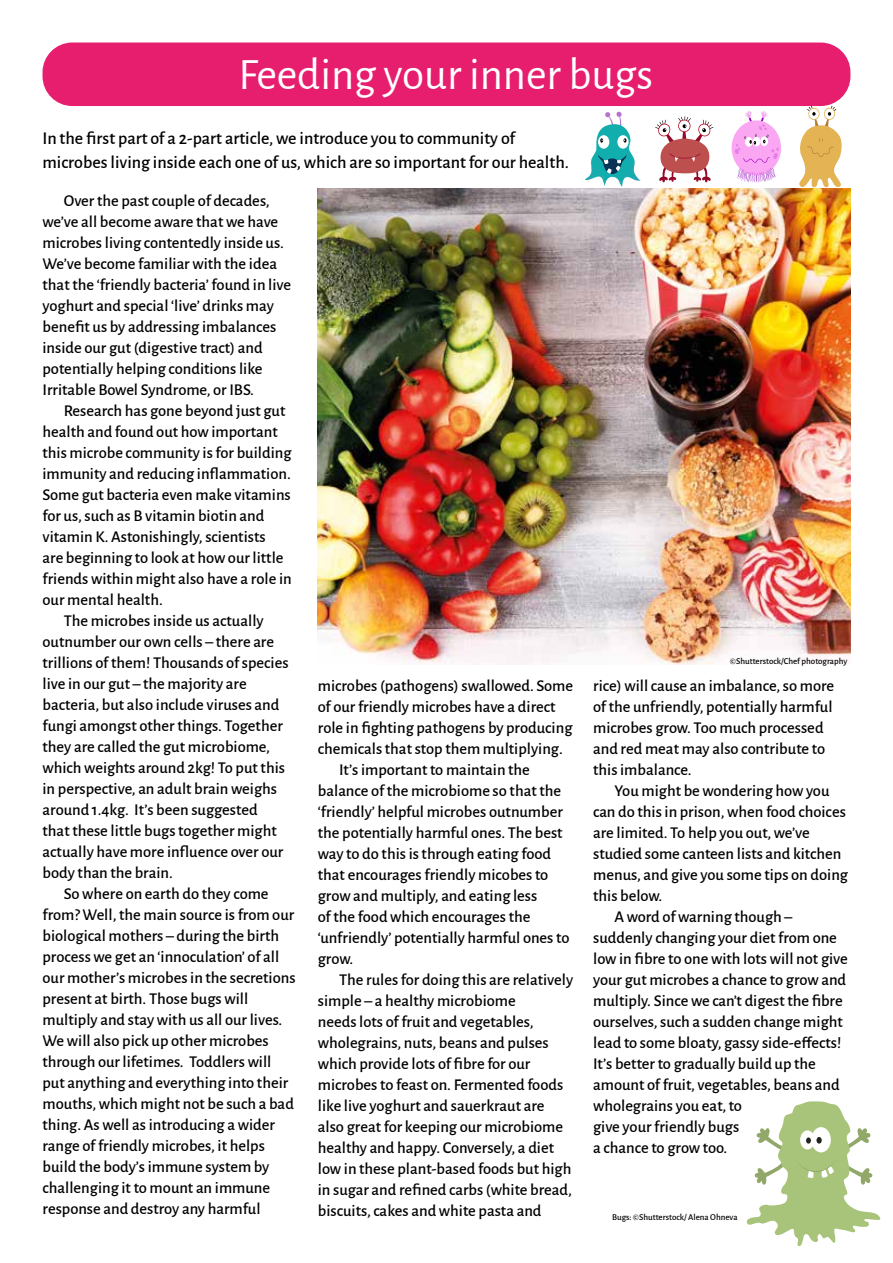
<style>
.page{position:relative;width:893px;height:1263px;background:#fff}
.page>*{position:absolute;margin:0;border:0;box-sizing:border-box;transform-origin:0 0}
.t1{font:45px "Alegreya Sans";color:#fff}
.t2{font:500 18px/24px "Alegreya Sans";color:#000}
.t3{font:500 16.5px/21px "Alegreya Sans";color:#000}
.t4{font:500 9px "Alegreya Sans";color:#000}
</style>
<div class="page">
<img style="left:318px;top:189px;width:532px;height:476px">
<div style="left:43px;top:43px;width:807px;height:63px;background:#e71e6e;border-radius:30px"></div>
<svg style="left:746px;top:1101px;width:135px;height:145px"></svg>
<svg style="left:796px;top:106px;width:49px;height:84px"></svg>
<div style="left:732px;top:120px;width:49px;height:55px;background:#faa6f2;border-radius:50%"></div>
<svg style="left:735px;top:111px;width:44px;height:71px"></svg>
<svg style="left:585px;top:111px;width:56px;height:76px"></svg>
<svg style="left:655px;top:116px;width:58px;height:66px"></svg>
<h1 class="t1" style="left:239px;top:44px;width:416px">Feeding your inner bugs</h1>
<p class="t2" style="left:43px;top:126px;width:528px">In the first part of a 2-part article, we introduce you to community of microbes living inside each one of us, which are so important for our health.</p>
<p class="t3" style="left:43px;top:189px;width:250px;text-indent:21px">Over the past couple of decades, we’ve all become aware that we have microbes living contentedly inside us.<br>We’ve become familiar with the idea that the ‘friendly bacteria’ found in live yoghurt and special ‘live’ drinks may benefit us by addressing imbalances inside our gut (digestive tract) and potentially helping conditions like Irritable Bowel Syndrome, or IBS.</p>
<p class="t3" style="left:64px;top:399px;width:223px">Research has gone beyond just gut</p>
<p class="t3" style="left:43px;top:420px;width:237px">health and found out how important</p>
<p class="t3" style="left:43px;top:441px;width:250px">this microbe community is for building</p>
<p class="t3" style="left:43px;top:462px;width:250px">immunity and reducing inflammation.</p>
<p class="t3" style="left:43px;top:483px;width:250px">Some gut bacteria even make vitamins</p>
<p class="t3" style="left:43px;top:504px;width:223px">for us, such as B vitamin biotin and</p>
<p class="t3" style="left:43px;top:525px;width:225px">vitamin K. Astonishingly, scientists</p>
<p class="t3" style="left:43px;top:546px;width:243px">are beginning to look at how our little</p>
<p class="t3" style="left:43px;top:567px;width:251px">friends within might also have a role in</p>
<p class="t3" style="left:43px;top:588px;width:122px">our mental health.</p>
<p class="t3" style="left:64px;top:609px;width:201px">The microbes inside us actually</p>
<p class="t3" style="left:43px;top:630px;width:233px">outnumber our own cells – there are</p>
<p class="t3" style="left:43px;top:651px;width:248px">trillions of them! Thousands of species</p>
<p class="t3" style="left:43px;top:672px;width:206px">live in our gut – the majority are</p>
<p class="t3" style="left:43px;top:693px;width:238px">bacteria, but also include viruses and</p>
<p class="t3" style="left:43px;top:714px;width:242px">fungi amongst other things. Together</p>
<p class="t3" style="left:43px;top:735px;width:229px">they are called the gut microbiome,</p>
<p class="t3" style="left:43px;top:756px;width:244px">which weights around 2kg! To put this</p>
<p class="t3" style="left:43px;top:777px;width:236px">in perspective, an adult brain weighs</p>
<p class="t3" style="left:43px;top:798px;width:217px">around 1.4kg. It’s been suggested</p>
<p class="t3" style="left:43px;top:819px;width:236px">that these little bugs together might</p>
<p class="t3" style="left:43px;top:840px;width:242px">actually have more influence over our</p>
<p class="t3" style="left:43px;top:861px;width:132px">body than the brain.</p>
<p class="t3" style="left:64px;top:882px;width:206px">So where on earth do they come</p>
<p class="t3" style="left:43px;top:903px;width:253px">from? Well, the main source is from our</p>
<p class="t3" style="left:43px;top:924px;width:238px">biological mothers – during the birth</p>
<p class="t3" style="left:43px;top:945px;width:238px">process we get an ‘innoculation’ of all</p>
<p class="t3" style="left:43px;top:966px;width:254px">our mother’s microbes in the secretions</p>
<p class="t3" style="left:43px;top:987px;width:207px">present at birth. Those bugs will</p>
<p class="t3" style="left:43px;top:1008px;width:241px">multiply and stay with us all our lives.</p>
<p class="t3" style="left:43px;top:1029px;width:228px">We will also pick up other microbes</p>
<p class="t3" style="left:43px;top:1050px;width:230px">through our lifetimes. Toddlers will</p>
<p class="t3" style="left:43px;top:1071px;width:247px">put anything and everything into their</p>
<p class="t3" style="left:43px;top:1092px;width:253px">mouths, which might not be such a bad</p>
<p class="t3" style="left:43px;top:1113px;width:234px">thing. As well as introducing a wider</p>
<p class="t3" style="left:43px;top:1134px;width:224px">range of friendly microbes, it helps</p>
<p class="t3" style="left:43px;top:1155px;width:228px">build the body’s immune system by</p>
<p class="t3" style="left:43px;top:1176px;width:229px">challenging it to mount an immune</p>
<p class="t3" style="left:43px;top:1197px;width:219px">response and destroy any harmful</p>
<p class="t3" style="left:318px;top:674px;width:257px">microbes (pathogens) swallowed. Some</p>
<p class="t3" style="left:318px;top:695px;width:239px">of our friendly microbes have a direct</p>
<p class="t3" style="left:318px;top:716px;width:256px">role in fighting pathogens by producing</p>
<p class="t3" style="left:318px;top:737px;width:246px">chemicals that stop them multiplying.</p>
<p class="t3" style="left:339px;top:758px;width:192px">It’s important to maintain the</p>
<p class="t3" style="left:318px;top:779px;width:245px">balance of the microbiome so that the</p>
<p class="t3" style="left:318px;top:800px;width:247px">‘friendly’ helpful microbes outnumber</p>
<p class="t3" style="left:318px;top:821px;width:246px">the potentially harmful ones. The best</p>
<p class="t3" style="left:318px;top:842px;width:235px">way to do this is through eating food</p>
<p class="t3" style="left:318px;top:863px;width:232px">that encourages friendly micobes to</p>
<p class="t3" style="left:318px;top:884px;width:221px">grow and multiply, and eating less</p>
<p class="t3" style="left:318px;top:905px;width:214px">of the food which encourages the</p>
<p class="t3" style="left:318px;top:926px;width:253px">‘unfriendly’ potentially harmful ones to</p>
<p class="t3" style="left:318px;top:947px;width:37px">grow.</p>
<p class="t3" style="left:339px;top:968px;width:236px">The rules for doing this are relatively</p>
<p class="t3" style="left:318px;top:989px;width:199px">simple – a healthy microbiome</p>
<p class="t3" style="left:318px;top:1010px;width:217px">needs lots of fruit and vegetables,</p>
<p class="t3" style="left:318px;top:1031px;width:232px">wholegrains, nuts, beans and pulses</p>
<p class="t3" style="left:318px;top:1052px;width:214px">which provide lots of fibre for our</p>
<p class="t3" style="left:318px;top:1073px;width:247px">microbes to feast on. Fermented foods</p>
<p class="t3" style="left:318px;top:1094px;width:228px">like live yoghurt and sauerkraut are</p>
<p class="t3" style="left:318px;top:1115px;width:247px">also great for keeping our microbiome</p>
<p class="t3" style="left:318px;top:1136px;width:238px">healthy and happy. Conversely, a diet</p>
<p class="t3" style="left:318px;top:1157px;width:255px">low in these plant-based foods but high</p>
<p class="t3" style="left:318px;top:1178px;width:256px">in sugar and refined carbs (white bread,</p>
<p class="t3" style="left:318px;top:1199px;width:225px">biscuits, cakes and white pasta and</p>
<p class="t4" style="left:730px;top:654px;width:119px">©Shutterstock/Chef photography</p>
<p class="t3" style="left:593px;top:674px;width:243px">rice) will cause an imbalance, so more of the unfriendly, potentially harmful microbes grow. Too much processed and red meat may also contribute to this imbalance.</p>
<p class="t3" style="left:614px;top:779px;width:217px">You might be wondering how you</p>
<p class="t3" style="left:593px;top:800px;width:254px">can do this in prison, when food choices</p>
<p class="t3" style="left:593px;top:821px;width:218px">are limited. To help you out, we’ve</p>
<p class="t3" style="left:593px;top:842px;width:250px">studied some canteen lists and kitchen</p>
<p class="t3" style="left:593px;top:863px;width:256px">menus, and give you some tips on doing</p>
<p class="t3" style="left:593px;top:884px;width:71px">this below.</p>
<p class="t3" style="left:614px;top:905px;width:179px">A word of warning though –</p>
<p class="t3" style="left:593px;top:926px;width:245px">suddenly changing your diet from one</p>
<p class="t3" style="left:593px;top:947px;width:256px">low in fibre to one with lots will not give</p>
<p class="t3" style="left:593px;top:968px;width:255px">your gut microbes a chance to grow and</p>
<p class="t3" style="left:593px;top:989px;width:251px">multiply. Since we can’t digest the fibre</p>
<p class="t3" style="left:593px;top:1010px;width:251px">ourselves, such a sudden change might</p>
<p class="t3" style="left:593px;top:1031px;width:250px">lead to some bloaty, gassy side-effects!</p>
<p class="t3" style="left:593px;top:1052px;width:224px">It’s better to gradually build up the</p>
<p class="t3" style="left:593px;top:1073px;width:248px">amount of fruit, vegetables, beans and</p>
<p class="t3" style="left:593px;top:1094px;width:150px">wholegrains you eat, to</p>
<p class="t3" style="left:593px;top:1115px;width:148px">give your friendly bugs</p>
<p class="t3" style="left:593px;top:1136px;width:136px">a chance to grow too.</p>
<p class="t4" style="left:612px;top:1211px;width:127px">Bugs: ©Shutterstock/ Alena Ohneva</p>
</div>
